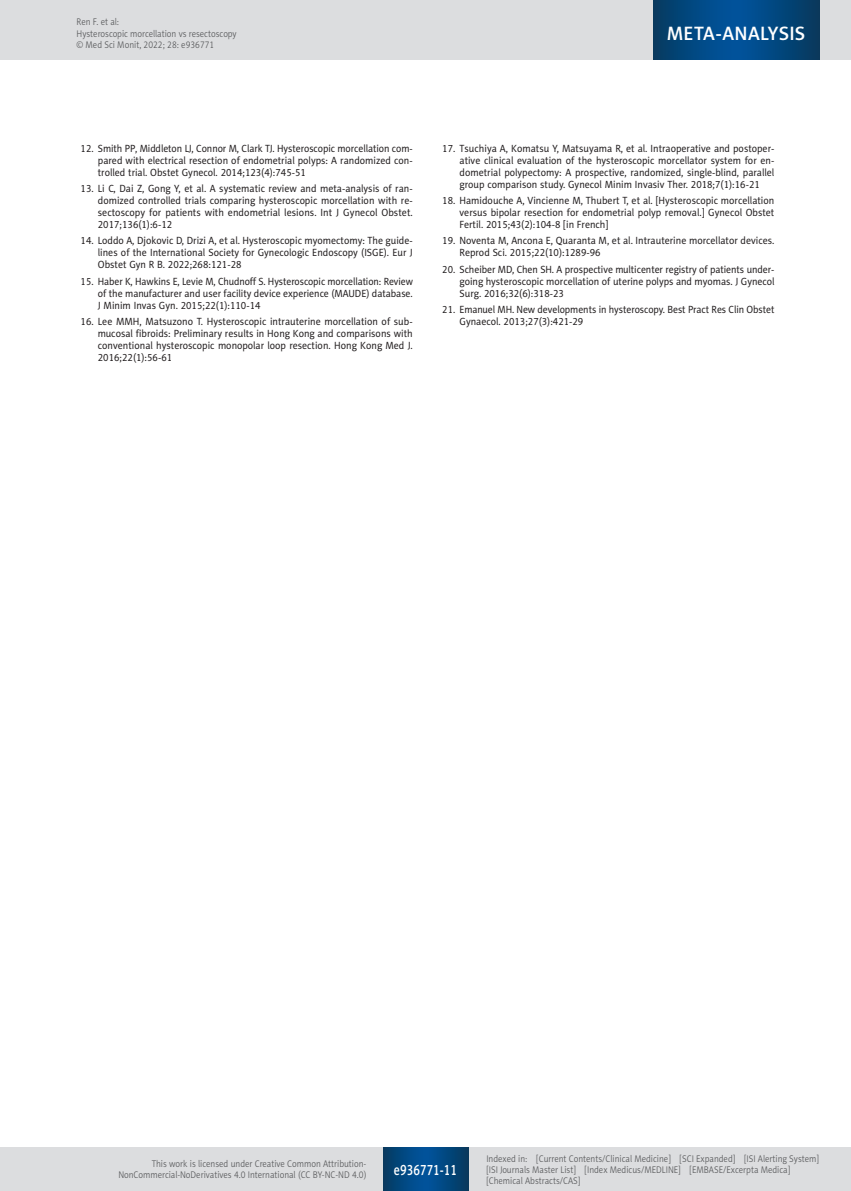
<style>
.page{position:relative;width:851px;height:1191px;background:#fff}
.page>*{position:absolute;margin:0;border:0;box-sizing:border-box;transform-origin:0 0}
.t1{font:19.5px "Naomi Sans EFN Medium";letter-spacing:.01em;color:#fff}
.t2{font:15px "Naomi Sans EFN Medium";color:#fff;scale:.8 1}
.MSM_Referencje_punkt{font:10.5px/12px "Naomi Sans EFN";color:#231f20;text-align:justify;scale:.95 1}
.MSM_Referencje_punkt-2{font:10.5px/12px "Naomi Sans EFN";color:#231f20;text-align:justify;scale:.94 1}
.MSM_Referencje_punkt-3{font:10.5px/12px "Naomi Sans EFN";color:#231f20;text-align:justify;scale:.93 1}
.t3{font:9.75px/11.2px "Naomi Sans EFN Light";color:#57585a;scale:.9 1}
</style>
<div class="page">
<div style="left:0;top:1148px;width:850px;height:43px;background:#dcdddf"></div>
<svg style="left:383px;top:1147px;width:85px;height:43px;background:#02477e"></svg>
<div style="left:0;top:0;width:850px;height:60px;background:#dcdddf"></div>
<svg style="left:653px;top:0;width:166px;height:60px;background:#02477e"></svg>
<p class="t3" style="left:77px;top:16px;width:179px">Ren F. et al:<br>Hysteroscopic morcellation vs resectoscopy © Med Sci Monit, 2022; 28: e936771</p>
<h1 class="t1" style="left:666px;top:22px;width:140px">META-ANALYSIS</h1>
<p class="MSM_Referencje_punkt-2" style="left:98px;top:142px;width:336px;text-indent:-17px">12. Smith PP, Middleton LJ, Connor M, Clark TJ. Hysteroscopic morcellation com&shy;pared with electrical resection of endometrial polyps: A randomized con&shy;trolled trial. Obstet Gynecol. 2014;123(4):745-51</p>
<p class="MSM_Referencje_punkt" style="left:98px;top:183px;width:333px;text-indent:-17px">13. Li C, Dai Z, Gong Y, et al. A systematic review and meta-analysis of ran&shy;domized controlled trials comparing hysteroscopic morcellation with re&shy;sectoscopy for patients with endometrial lesions. Int J Gynecol Obstet.<br>2017;136(1):6-12</p>
<p class="MSM_Referencje_punkt" style="left:98px;top:235px;width:333px;text-indent:-17px">14. Loddo A, Djokovic D, Drizi A, et al. Hysteroscopic myomectomy: The guide&shy;lines of the International Society for Gynecologic Endoscopy (ISGE). Eur J Obstet Gyn R B. 2022;268:121-28</p>
<p class="MSM_Referencje_punkt-3" style="left:98px;top:275px;width:340px;text-indent:-17px">15. Haber K, Hawkins E, Levie M, Chudnoff S. Hysteroscopic morcellation: Review of the manufacturer and user facility device experience (MAUDE) database.<br>J Minim Invas Gyn. 2015;22(1):110-14</p>
<p class="MSM_Referencje_punkt" style="left:98px;top:315px;width:333px;text-indent:-17px">16. Lee MMH, Matsuzono T. Hysteroscopic intrauterine morcellation of sub&shy;mucosal fibroids: Preliminary results in Hong Kong and comparisons with conventional hysteroscopic monopolar loop resection. Hong Kong Med J.<br>2016;22(1):56-61</p>
<p class="MSM_Referencje_punkt" style="left:459px;top:142px;width:333px;text-indent:-17px">17. Tsuchiya A, Komatsu Y, Matsuyama R, et al. Intraoperative and postoper&shy;ative clinical evaluation of the hysteroscopic morcellator system for en&shy;dometrial polypectomy: A prospective, randomized, single-blind, parallel group comparison study. Gynecol Minim Invasiv Ther. 2018;7(1):16-21</p>
<p class="MSM_Referencje_punkt" style="left:459px;top:195px;width:333px;text-indent:-17px">18. Hamidouche A, Vincienne M, Thubert T, et al. [Hysteroscopic morcellation versus bipolar resection for endometrial polyp removal.] Gynecol Obstet Fertil. 2015;43(2):104-8 [in French]</p>
<p class="MSM_Referencje_punkt" style="left:459px;top:235px;width:333px;text-indent:-17px">19. Noventa M, Ancona E, Quaranta M, et al. Intrauterine morcellator devices.<br>Reprod Sci. 2015;22(10):1289-96</p>
<p class="MSM_Referencje_punkt-2" style="left:459px;top:263px;width:336px;text-indent:-17px">20. Scheiber MD, Chen SH. A prospective multicenter registry of patients under&shy;going hysteroscopic morcellation of uterine polyps and myomas. J Gynecol Surg. 2016;32(6):318-23</p>
<p class="MSM_Referencje_punkt-3" style="left:459px;top:303px;width:340px;text-indent:-17px">21. Emanuel MH. New developments in hysteroscopy. Best Pract Res Clin Obstet<br>Gynaecol. 2013;27(3):421-29</p>
<p class="t3" style="left:118px;top:1158px;width:277px;text-align:right">This work is licensed under Creative Common Attribution-<br>NonCommercial-NoDerivatives 4.0 International (CC BY-NC-ND 4.0)</p>
<h2 class="t2" style="left:394px;top:1160px;width:81px">e936771-11</h2>
<p class="t3" style="left:486px;top:1152px;width:371px">Indexed in: [Current Contents/Clinical Medicine] [SCI Expanded] [ISI Alerting System] [ISI Journals Master List] [Index Medicus/MEDLINE] [EMBASE/Excerpta Medica] [Chemical Abstracts/CAS]</p>
</div>
